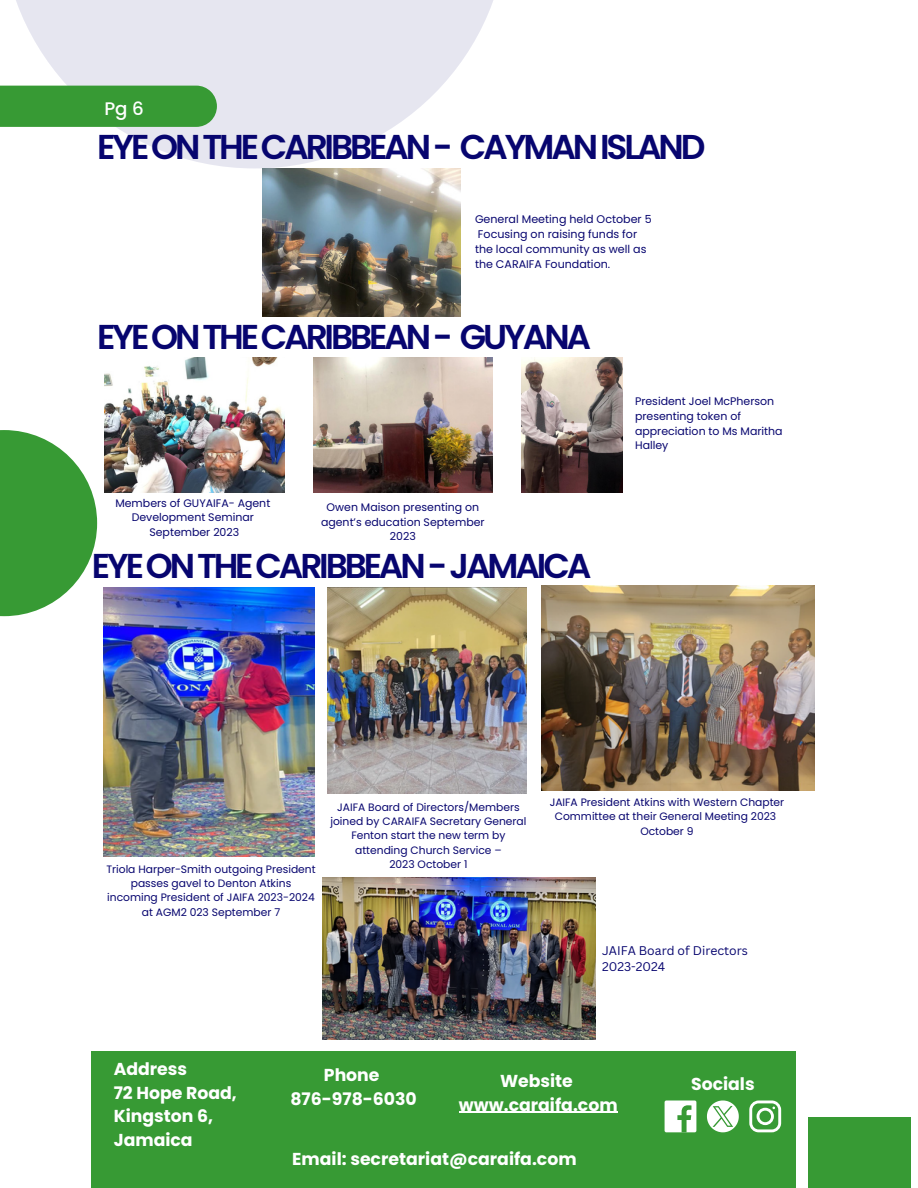
<style>
.page{position:relative;width:918px;height:1188px;background:#fff}
.page>*{position:absolute;margin:0;border:0;box-sizing:border-box;transform-origin:0 0}
.t1{font:600 34.5px "Poppins";letter-spacing:-.09em;color:#07056f}
.t2{font:500 18.15px "Poppins";color:#fff}
.t3{font:700 17.25px/23.7px "Poppins";color:#fff}
.t4{font:12.3px "Canva Sans";color:#07056f}
.t5{font:11.1px/14.9px "Poppins";color:#07056f}
.t6{font:10.95px/14.5px "Poppins";color:#07056f;text-align:center}
.t7{font:10.8px/14.2px "Poppins";color:#07056f;text-align:center}
</style>
<div class="page">
<svg style="left:1px;top:0;width:492px;height:168px;fill:#e6e6f0"></svg>
<div style="left:808px;top:1117px;width:102px;height:71px;background:#379a34"></div>
<div style="left:0;top:86px;width:217px;height:41px;background:#379a34"></div>
<svg style="left:0;top:430px;width:97px;height:186px;fill:#379a34"></svg>
<div style="left:92px;top:1051px;width:704px;height:137px;background:#379a34"></div>
<div style="left:665px;top:1101px;width:31px;height:31px;background:#fff;border-radius:2px"></div>
<svg style="left:677px;top:1105px;width:14px;height:27px"></svg>
<svg style="left:707px;top:1101px;width:32px;height:31px"></svg>
<svg style="left:749px;top:1101px;width:32px;height:31px"></svg>
<hr style="left:459px;top:1112px;width:159px;height:1px;background:#fff">
<img style="left:328px;top:588px;width:199px;height:206px">
<img style="left:541px;top:586px;width:274px;height:204px">
<img style="left:104px;top:588px;width:210px;height:269px">
<img style="left:323px;top:878px;width:273px;height:162px">
<img style="left:262px;top:168px;width:198px;height:149px">
<img style="left:104px;top:357px;width:180px;height:135px">
<img style="left:522px;top:357px;width:101px;height:135px">
<img style="left:313px;top:357px;width:180px;height:135px">
<p class="t2" style="left:104px;top:96px;width:41px">Pg 6</p>
<p class="t1" style="left:97px;top:123px;width:610px">EYEONTHECARIBBEAN- CAYMANISLAND</p>
<p class="t5" style="left:475px;top:212px;width:178px">General Meeting held October 5</p>
<p class="t5" style="left:475px;top:227px;width:173px">Focusing on raising funds for the local community as well as the CARAIFA Foundation.</p>
<p class="t1" style="left:97px;top:312px;width:496px">EYEONTHECARIBBEAN- GUYANA</p>
<p class="t6" style="left:115px;top:496px;width:156px">Members of GUYAIFA- Agent<br>Development Seminar</p>
<p class="t6" style="left:149px;top:525px;width:91px">September 2023</p>
<p class="t6" style="left:321px;top:500px;width:165px">Owen Maison presenting on agent’s education September<br>2023</p>
<p class="t1" style="left:92px;top:542px;width:501px">EYEONTHECARIBBEAN-JAMAICA</p>
<p class="t6" style="left:635px;top:394px;width:149px;text-align:left">President Joel McPherson presenting token of appreciation to Ms Maritha<br>Halley</p>
<p class="t7" style="left:106px;top:862px;width:211px">Triola Harper-Smith outgoing President</p>
<p class="t7" style="left:107px;top:876px;width:209px">passes gavel to Denton Atkins incoming President of JAIFA 2023-2024 at AGM2 023 September 7</p>
<p class="t7" style="left:330px;top:800px;width:197px">JAIFA Board of Directors/Members joined by CARAIFA Secretary General<br>Fenton start the new term by attending Church Service –</p>
<p class="t7" style="left:389px;top:857px;width:80px">2023 October 1</p>
<p class="t7" style="left:550px;top:795px;width:236px">JAIFA President Atkins with Western Chapter<br>Committee at their General Meeting 2023</p>
<p class="t7" style="left:640px;top:824px;width:55px">October 9</p>
<p class="t4" style="left:602px;top:942px;width:147px">JAIFA Board of Directors</p>
<p class="t4" style="left:602px;top:958px;width:65px">2023-2024</p>
<p class="t3" style="left:114px;top:1057px;width:75px">Address</p>
<p class="t3" style="left:114px;top:1081px;width:125px">72 Hope Road,<br>Kingston 6,<br>Jamaica</p>
<p class="t3" style="left:324px;top:1063px;width:57px">Phone</p>
<p class="t3" style="left:290px;top:1087px;width:128px">876-978-6030</p>
<p class="t3" style="left:459px;top:1069px;width:160px;text-align:center">Website www.caraifa.com</p>
<p class="t3" style="left:691px;top:1072px;width:65px">Socials</p>
<p class="t3" style="left:292px;top:1147px;width:286px">Email: secretariat@caraifa.com</p>
</div>
